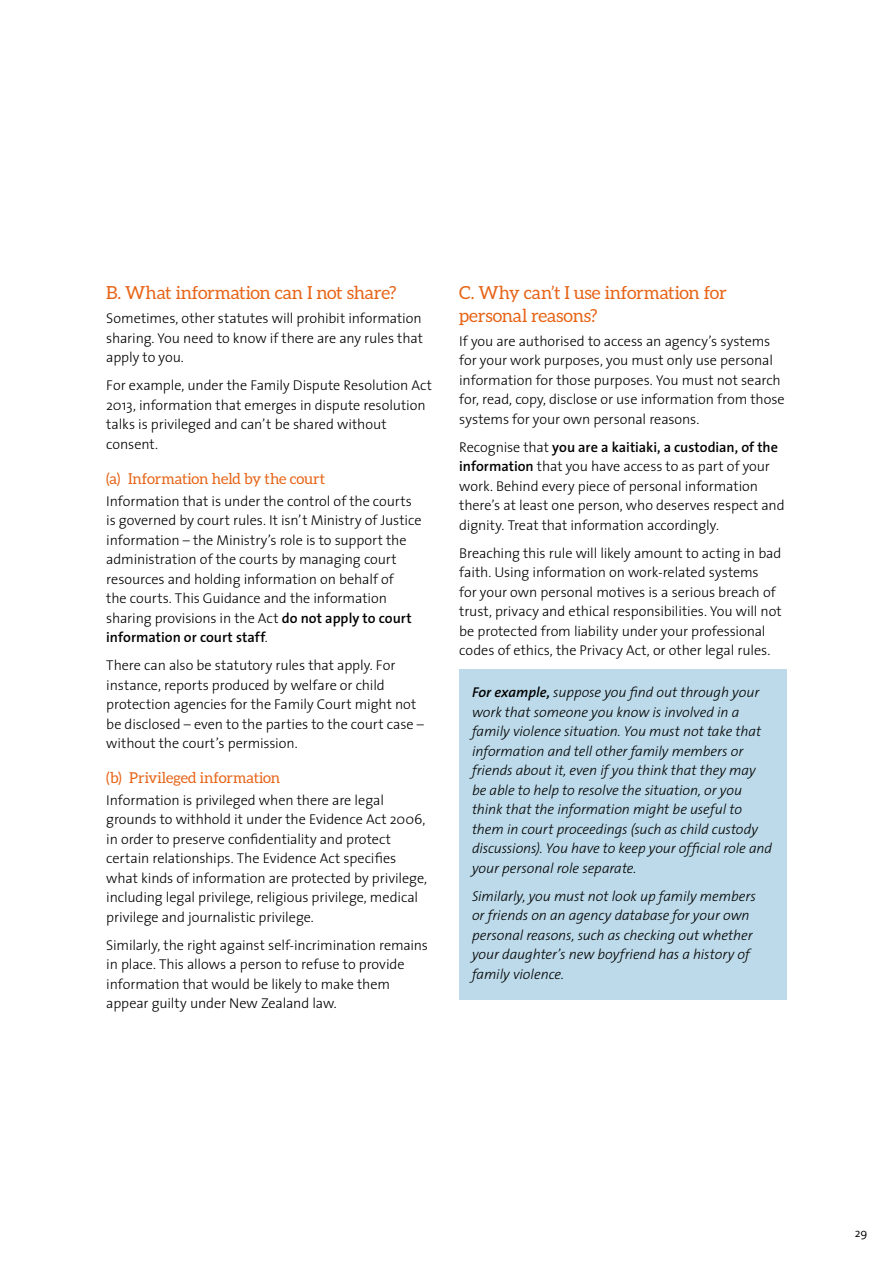
<style>
.page{position:relative;width:893px;height:1263px;background:#fff}
.page>*{position:absolute;margin:0;border:0;box-sizing:border-box;transform-origin:0 0}
.t1{font:18px/22.5px "Aleo";letter-spacing:-.01em;color:#e76417}
.t2{font:15px "Aleo";letter-spacing:-.005em;color:#e76417}
.t3{font:300 14.25px/19.5px "Maori Sans";letter-spacing:-.005em;color:#000}
.t4{font:italic 300 14.25px/19.5px "Maori Sans";letter-spacing:-.005em;color:#000}
.t5{font:300 12px "Maori Sans";color:#000}
.s1{font-weight:600}
</style>
<div class="page">
<div style="left:459px;top:670px;width:328px;height:330px;background:#bcdae9"></div>
<p class="t1" style="left:106px;top:281px;width:292px">B. What information can I not share?</p>
<p class="t3" style="left:106px;top:308px;width:318px;text-align:justify">Sometimes, other statutes will prohibit information sharing. You need to know if there are any rules that apply to you.</p>
<p class="t3" style="left:106px;top:375px;width:327px">For example, under the Family Dispute Resolution Act 2013, information that emerges in dispute resolution talks is privileged and can’t be shared without consent.</p>
<p class="t2" style="left:106px;top:470px;width:221px">(a) Information held by the court</p>
<p class="t3" style="left:106px;top:490px;width:317px">Information that is under the control of the courts is governed by court rules. It isn’t Ministry of Justice information – the Ministry’s role is to support the administration of the courts by managing court resources and holding information on behalf of<br>the courts. This Guidance and the information sharing provisions in the Act <span class="s1">do not apply to court information or court staff</span>.</p>
<p class="t3" style="left:106px;top:655px;width:319px">There can also be statutory rules that apply. For instance, reports produced by welfare or child protection agencies for the Family Court might not be disclosed – even to the parties to the court case – without the court’s permission.</p>
<p class="t2" style="left:106px;top:769px;width:176px">(b) Privileged information</p>
<p class="t3" style="left:106px;top:790px;width:322px">Information is privileged when there are legal grounds to withhold it under the Evidence Act 2006, in order to preserve confidentiality and protect certain relationships. The Evidence Act specifies what kinds of information are protected by privilege, including legal privilege, religious privilege, medical privilege and journalistic privilege.</p>
<p class="t3" style="left:106px;top:935px;width:323px">Similarly, the right against self-incrimination remains in place. This allows a person to refuse to provide information that would be likely to make them appear guilty under New Zealand law.</p>
<p class="t1" style="left:459px;top:281px;width:269px">C. Why can’t I use information for personal reasons?</p>
<p class="t3" style="left:459px;top:331px;width:327px">If you are authorised to access an agency’s systems for your work purposes, you must only use personal information for those purposes. You must not search for, read, copy, disclose or use information from those systems for your own personal reasons.</p>
<p class="t3" style="left:459px;top:437px;width:327px">Recognise that <span class="s1">you are a kaitiaki, a custodian, of the information</span> that you have access to as part of your work. Behind every piece of personal information there’s at least one person, who deserves respect and dignity. Treat that information accordingly.</p>
<p class="t3" style="left:459px;top:543px;width:324px">Breaching this rule will likely amount to acting in bad faith. Using information on work-related systems<br>for your own personal motives is a serious breach of trust, privacy and ethical responsibilities. You will not be protected from liability under your professional codes of ethics, the Privacy Act, or other legal rules.</p>
<p class="t4" style="left:472px;top:682px;width:302px"><span class="s1">For example,</span> suppose you find out through your work that someone you know is involved in a family violence situation. You must not take that information and tell other family members or friends about it, even if you think that they may be able to help to resolve the situation, or you think that the information might be useful to them in court proceedings (such as child custody discussions). You have to keep your official role and your personal role separate.</p>
<p class="t4" style="left:472px;top:886px;width:285px">Similarly, you must not look up family members or friends on an agency database for your own personal reasons, such as checking out whether your daughter’s new boyfriend has a history of family violence.</p>
<p class="t5" style="left:855px;top:1223px;width:14px">29</p>
</div>
